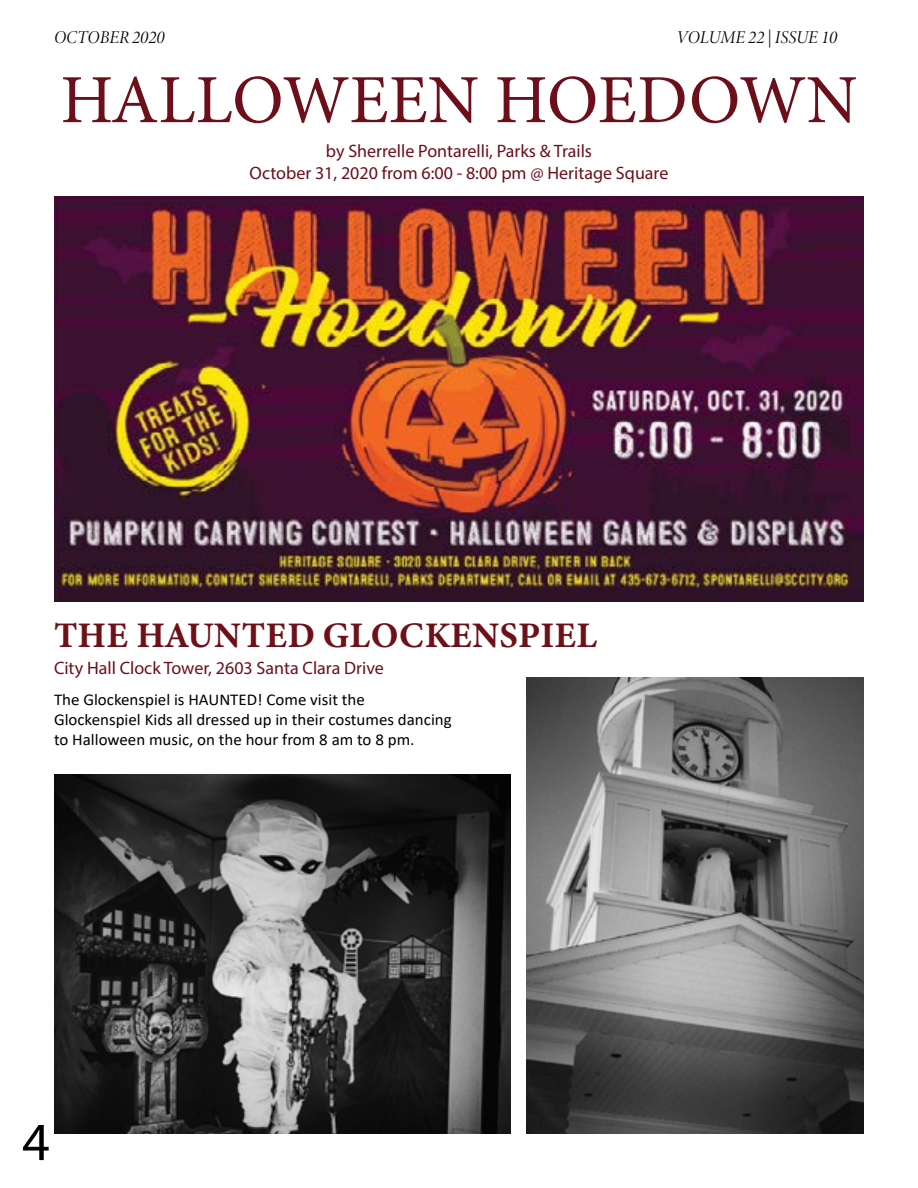
<style>
.page{position:relative;width:918px;height:1188px;background:#fff}
.page>*{position:absolute;margin:0;border:0;box-sizing:border-box;transform-origin:0 0}
.t1{font:69px "Minion Pro";color:#6d0f1a}
.t2{font:54px "Myriad Pro";color:#000}
.t3{font:36px "Minion Variable Concept";letter-spacing:.02em;color:#6d1018}
.t4{font:18px/21.6px "Myriad Pro";color:#6d0f1a;text-align:center}
.t5{font:italic 18px "Minion Variable Concept";letter-spacing:-.025em;color:#000}
.t6{font:16.5px/19.8px "Calibri";color:#000}
</style>
<div class="page">
<img style="left:54px;top:196px;width:810px;height:405px">
<img style="left:527px;top:677px;width:337px;height:457px">
<img style="left:54px;top:774px;width:456px;height:360px">
<p class="t5" style="left:54px;top:25px;width:113px">OCTOBER 2020</p>
<p class="t5" style="left:677px;top:25px;width:162px">VOLUME 22 | ISSUE 10</p>
<h1 class="t1" style="left:60px;top:54px;width:799px">HALLOWEEN HOEDOWN</h1>
<p class="t4" style="left:250px;top:140px;width:420px">by Sherrelle Pontarelli, Parks &amp; Trails<br>October 31, 2020 from 6:00 - 8:00 pm @ Heritage Square</p>
<h3 class="t3" style="left:54px;top:610px;width:544px">THE HAUNTED GLOCKENSPIEL</h3>
<p class="t4" style="left:54px;top:657px;width:331px">City Hall Clock Tower, 2603 Santa Clara Drive</p>
<p class="t6" style="left:54px;top:690px;width:399px">The Glockenspiel is HAUNTED! Come visit the<br>Glockenspiel Kids all dressed up in their costumes dancing to Halloween music, on the hour from 8 am to 8 pm.</p>
<h2 class="t2" style="left:22px;top:1109px;width:29px">4</h2>
</div>
